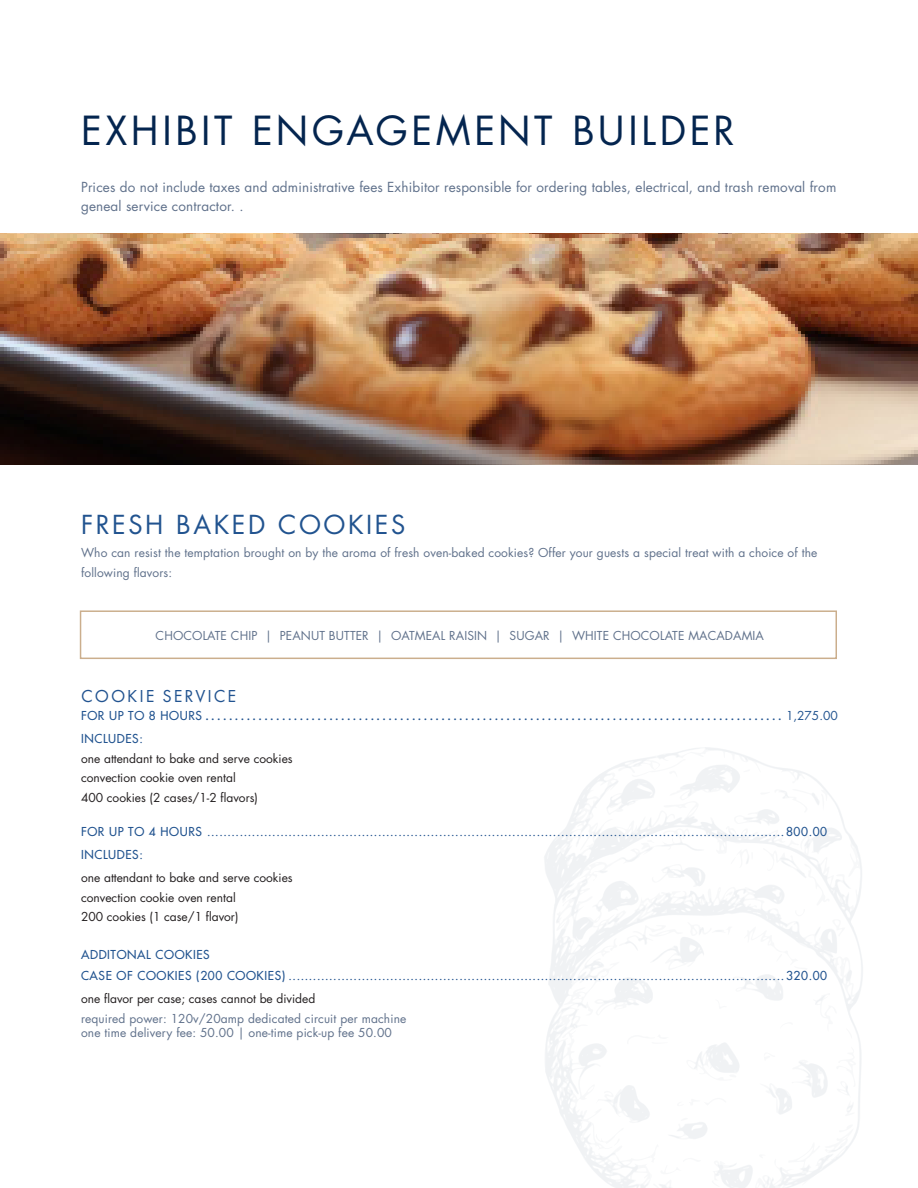
<style>
.page{position:relative;width:918px;height:1188px;background:#fff}
.page>*{position:absolute;margin:0;border:0;box-sizing:border-box;transform-origin:0 0}
.Section_Header{font:39px "Futura Std";letter-spacing:.09em;color:#04254f}
.Header_2_-_Light_Col{font:25.5px "Futura Std";letter-spacing:.1em;color:#21538f}
.Header_2_-_Light_Col-2{font:18px/18px "Futura PT";letter-spacing:.11em;color:#215390}
.Paragraph{font:13.5px/19.5px "Futura Std";letter-spacing:.01em;color:#60718b}
.Header_2_-_Light_Col-3{font:500 12px "Futura Std";letter-spacing:.05em;color:#21538f}
.Paragraph-2{font:12px/19.5px "Futura Std";color:#231f20}
.Header_2_-_Light_Col-4{font:12px/19.5px "Futura Std";letter-spacing:.01em;color:#60718b}
.Paragraph-3{font:12px "Futura Std";letter-spacing:.01em;color:#60718b}
.Section_Header-2{font:12px "Futura Std";letter-spacing:.01em;color:#60718b}
.s1{font-family:"Futura Std";font-weight:500;font-size:12px;color:#21538f}
.s2{font-family:"Futura Std";font-size:12px;color:#21538f}
</style>
<div class="page">
<svg style="left:544px;top:747px;width:319px;height:388px"></svg>
<svg style="left:555px;top:748px;width:301px;height:440px"></svg>
<img style="left:0;top:233px;width:918px;height:231px">
<div style="left:80px;top:610px;width:757px;height:49px;border:2px solid #ba9467"></div>
<p class="Section_Header" style="left:81px;top:106px;width:655px">EXHIBIT ENGAGEMENT BUILDER</p>
<p class="Paragraph" style="left:81px;top:177px;width:757px">Prices do not include taxes and administrative fees Exhibitor responsible for ordering tables, electrical, and trash removal from geneal service contractor. .</p>
<p class="Header_2_-_Light_Col" style="left:81px;top:508px;width:326px">FRESH BAKED COOKIES</p>
<p class="Header_2_-_Light_Col-4" style="left:81px;top:543px;width:738px">Who can resist the temptation brought on by the aroma of fresh oven-baked cookies? Offer your guests a special treat with a choice of the following flavors:</p>
<p class="Section_Header-2" style="left:156px;top:628px;width:610px">CHOCOLATE CHIP | PEANUT BUTTER | OATMEAL RAISIN | SUGAR | WHITE CHOCOLATE MACADAMIA</p>
<p class="Header_2_-_Light_Col-2" style="left:81px;top:687px;width:758px">COOKIE SERVICE<br><span class="s1">FOR UP TO 8 HOURS</span> .................................................................................................. <span class="s2">1,275.00</span></p>
<p class="Header_2_-_Light_Col-3" style="left:81px;top:731px;width:63px">INCLUDES:</p>
<p class="Paragraph-2" style="left:81px;top:749px;width:213px">one attendant to bake and serve cookies</p>
<p class="Paragraph-2" style="left:81px;top:768px;width:156px">convection cookie oven rental</p>
<p class="Paragraph-2" style="left:81px;top:788px;width:178px">400 cookies (2 cases/1-2 flavors)</p>
<p class="Header_2_-_Light_Col-3" style="left:81px;top:824px;width:748px">FOR UP TO 4 HOURS ..............................................................................................................................................800.00</p>
<p class="Header_2_-_Light_Col-3" style="left:81px;top:847px;width:63px">INCLUDES:</p>
<p class="Paragraph-2" style="left:81px;top:868px;width:213px">one attendant to bake and serve cookies</p>
<p class="Paragraph-2" style="left:81px;top:888px;width:159px">convection cookie oven rental<br>200 cookies (1 case/1 flavor)</p>
<p class="Header_2_-_Light_Col-3" style="left:81px;top:947px;width:130px">ADDITONAL COOKIES</p>
<p class="Header_2_-_Light_Col-3" style="left:81px;top:968px;width:748px">CASE OF COOKIES (200 COOKIES) ..........................................................................................................................320.00</p>
<p class="Paragraph-2" style="left:81px;top:989px;width:236px">one flavor per case; cases cannot be divided</p>
<p class="Paragraph-3" style="left:81px;top:1011px;width:327px">required power: 120v/20amp dedicated circuit per machine</p>
<p class="Paragraph-3" style="left:81px;top:1025px;width:312px">one time delivery fee: 50.00 | one-time pick-up fee 50.00</p>
</div>
